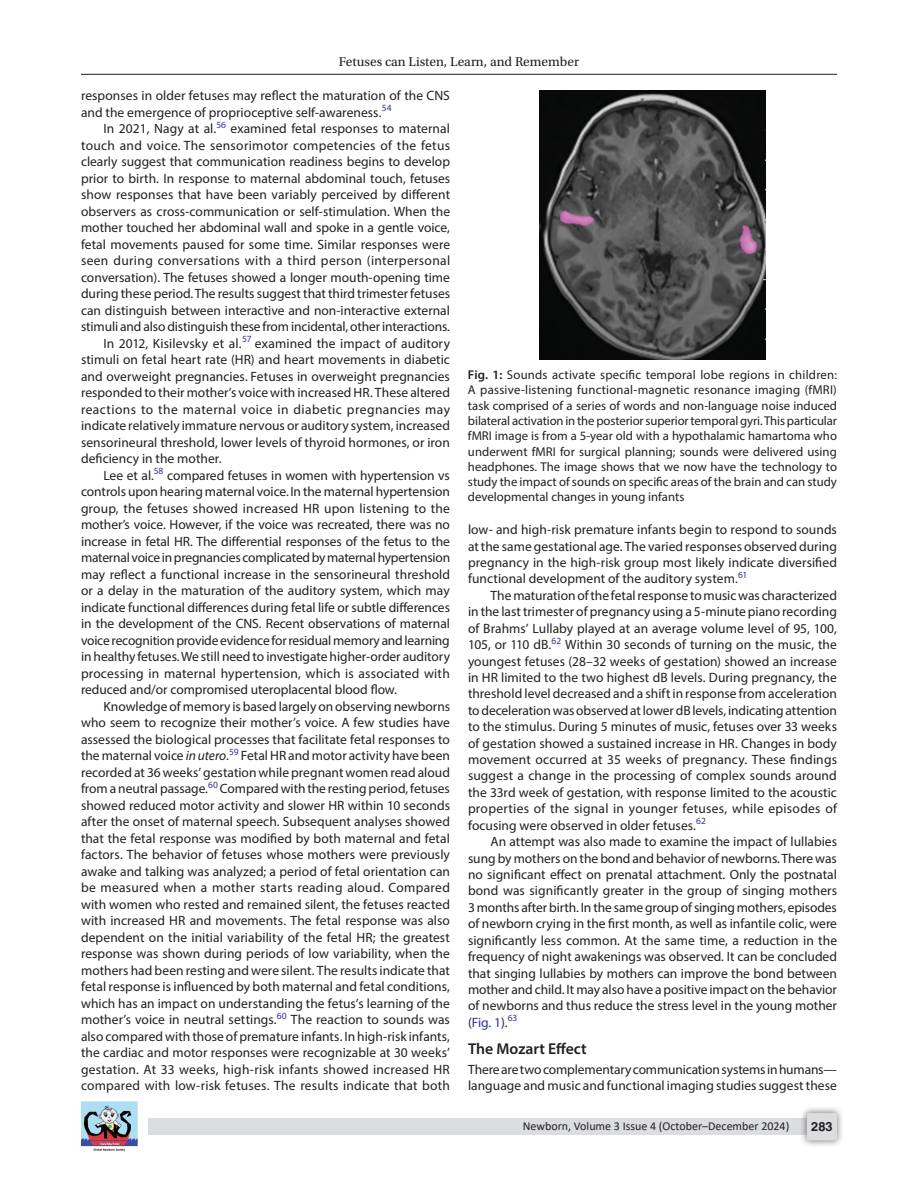
<style>
.page{position:relative;width:918px;height:1188px;background:#fff}
.page>*{position:absolute;margin:0;border:0;box-sizing:border-box;transform-origin:0 0}
.Head-2{font:600 15.75px "Myriad Pro";color:#231f20}
.Para-Indent{font:13.5px/16.5px "Myriad Pro";color:#231f20;text-align:justify}
.Para-NoIndent{font:13.5px/16.5px "Myriad Pro";color:#231f20}
.t1{font:13.5px "Utopia Std";color:#231f20}
.FigCaption{font:12.75px/15.3px "Myriad Pro";color:#231f20;text-align:justify}
.t2{font:700 12.75px "Helvetica LT Std";color:#231f20}
.t3{font:12px "Calibri";color:#231f20}
.s1{font-style:italic}
.s2{font-weight:600}
.s3{color:#2e3092}
</style>
<div class="page">
<hr style="left:81px;top:74px;width:756px;height:1px;background:#231f20">
<div style="left:149px;top:1119px;width:688px;height:16px;background:#dcdddf"></div>
<div style="left:800px;top:1106px;width:44px;height:41px;background:#231f20;opacity:.61"></div>
<div style="left:807px;top:1113px;width:30px;height:27px;background:#dcdddf;border-radius:2px"></div>
<img style="left:81px;top:1101px;width:57px;height:51px">
<img style="left:540px;top:90px;width:225px;height:270px">
<p class="t1" style="left:339px;top:55px;width:242px">Fetuses can Listen, Learn, and Remember</p>
<p class="Para-Indent" style="left:81px;top:87px;width:370px">responses in older fetuses may reflect the maturation of the CNS and the emergence of proprioceptive self-awareness.<sup>54</sup></p>
<p class="Para-Indent" style="left:81px;top:120px;width:371px;text-indent:22px">In 2021, Nagy at al.<sup>56</sup> examined fetal responses to maternal touch and voice. The sensorimotor competencies of the fetus clearly suggest that communication readiness begins to develop prior to birth. In response to maternal abdominal touch, fetuses show responses that have been variably perceived by different observers as cross-communication or self-stimulation. When the mother touched her abdominal wall and spoke in a gentle voice, fetal movements paused for some time. Similar responses were seen during conversations with a third person (interpersonal conversation). The fetuses showed a longer mouth-opening time during these period. The results suggest that third trimester fetuses can distinguish between interactive and non-interactive external stimuli and also distinguish these from incidental, other interactions.</p>
<p class="Para-Indent" style="left:81px;top:335px;width:371px;text-indent:22px">In 2012, Kisilevsky et al.<sup>57</sup> examined the impact of auditory stimuli on fetal heart rate (HR) and heart movements in diabetic and overweight pregnancies. Fetuses in overweight pregnancies responded to their mother’s voice with increased HR. These altered reactions to the maternal voice in diabetic pregnancies may indicate relatively immature nervous or auditory system, increased sensorineural threshold, lower levels of thyroid hormones, or iron deficiency in the mother.</p>
<p class="Para-Indent" style="left:81px;top:467px;width:371px;text-indent:22px">Lee et al.<sup>58</sup> compared fetuses in women with hypertension vs controls upon hearing maternal voice.In the maternal hypertension group, the fetuses showed increased HR upon listening to the mother’s voice. However, if the voice was recreated, there was no increase in fetal HR. The differential responses of the fetus to the maternal voice in pregnancies complicated by maternal hypertension may reflect a functional increase in the sensorineural threshold or a delay in the maturation of the auditory system, which may indicate functional differences during fetal life or subtle differences in the development of the CNS. Recent observations of maternal voice recognition provide evidence for residual memory and learning in healthy fetuses. We still need to investigate higher-order auditory processing in maternal hypertension, which is associated with reduced and/or compromised uteroplacental blood flow.</p>
<p class="Para-Indent" style="left:81px;top:698px;width:371px;text-indent:22px">Knowledge of memory is based largely on observing newborns who seem to recognize their mother’s voice. A few studies have assessed the biological processes that facilitate fetal responses to the maternal voice <span class="s1">in utero</span>.<sup>59</sup> Fetal HR and motor activity have been recorded at 36 weeks’ gestation while pregnant women read aloud from a neutral passage.<sup>60</sup> Compared with the resting period, fetuses showed reduced motor activity and slower HR within 10 seconds after the onset of maternal speech. Subsequent analyses showed that the fetal response was modified by both maternal and fetal factors. The behavior of fetuses whose mothers were previously awake and talking was analyzed; a period of fetal orientation can be measured when a mother starts reading aloud. Compared with women who rested and remained silent, the fetuses reacted with increased HR and movements. The fetal response was also dependent on the initial variability of the fetal HR; the greatest response was shown during periods of low variability, when the mothers had been resting and were silent. The results indicate that fetal response is influenced by both maternal and fetal conditions, which has an impact on understanding the fetus’s learning of the mother’s voice in neutral settings.<sup>60</sup> The reaction to sounds was also compared with those of premature infants. In high-risk infants, the cardiac and motor responses were recognizable at 30 weeks’ gestation. At 33 weeks, high-risk infants showed increased HR compared with low-risk fetuses. The results indicate that both</p>
<p class="FigCaption" style="left:468px;top:367px;width:371px"><span class="s2">Fig. 1:</span> Sounds activate specific temporal lobe regions in children:<br>A passive-listening functional-magnetic resonance imaging (fMRI) task comprised of a series of words and non-language noise induced bilateral activation in the posterior superior temporal gyri. This particular fMRI image is from a 5-year old with a hypothalamic hamartoma who underwent fMRI for surgical planning; sounds were delivered using headphones. The image shows that we now have the technology to study the impact of sounds on specific areas of the brain and can study developmental changes in young infants</p>
<p class="Para-Indent" style="left:468px;top:521px;width:371px">low- and high-risk premature infants begin to respond to sounds at the same gestational age. The varied responses observed during pregnancy in the high-risk group most likely indicate diversified functional development of the auditory system.<sup>61</sup></p>
<p class="Para-Indent" style="left:468px;top:587px;width:371px;text-indent:22px">The maturation of the fetal response to music was characterized in the last trimester of pregnancy using a 5-minute piano recording of Brahms’ Lullaby played at an average volume level of 95, 100, 105, or 110 dB.<sup>62</sup> Within 30 seconds of turning on the music, the youngest fetuses (28–32 weeks of gestation) showed an increase in HR limited to the two highest dB levels. During pregnancy, the threshold level decreased and a shift in response from acceleration to deceleration was observed at lower dB levels, indicating attention to the stimulus. During 5 minutes of music, fetuses over 33 weeks of gestation showed a sustained increase in HR. Changes in body movement occurred at 35 weeks of pregnancy. These findings suggest a change in the processing of complex sounds around the 33rd week of gestation, with response limited to the acoustic properties of the signal in younger fetuses, while episodes of focusing were observed in older fetuses.<sup>62</sup></p>
<p class="Para-Indent" style="left:468px;top:833px;width:371px;text-indent:22px">An attempt was also made to examine the impact of lullabies sung by mothers on the bond and behavior of newborns. There was no significant effect on prenatal attachment. Only the postnatal bond was significantly greater in the group of singing mothers 3 months after birth. In the same group of singing mothers, episodes of newborn crying in the first month, as well as infantile colic, were significantly less common. At the same time, a reduction in the frequency of night awakenings was observed. It can be concluded that singing lullabies by mothers can improve the bond between mother and child. It may also have a positive impact on the behavior of newborns and thus reduce the stress level in the young mother (<span class="s3">Fig. 1</span>).<sup>63</sup></p>
<p class="Head-2" style="left:468px;top:1039px;width:120px">The Mozart Effect</p>
<p class="Para-NoIndent" style="left:468px;top:1061px;width:370px">There are two complementary communication systems in humans— language and music and functional imaging studies suggest these</p>
<p class="t3" style="left:523px;top:1117px;width:268px">Newborn, Volume 3 Issue 4 (October–December 2024)</p>
<p class="t2" style="left:811px;top:1119px;width:23px">283</p>
</div>
